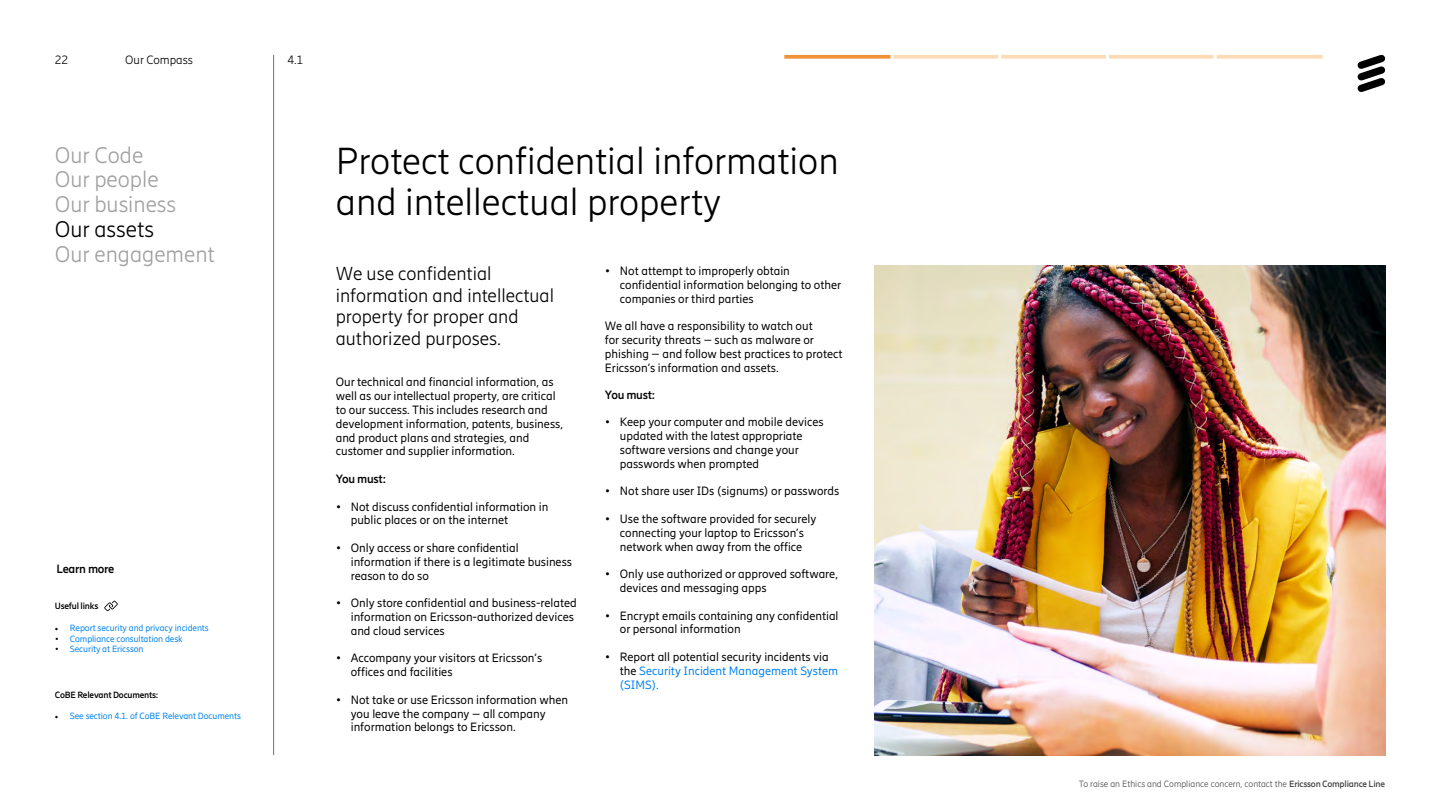
<style>
.page{position:relative;width:1440px;height:810px;background:#fff}
.page>*{position:absolute;margin:0;border:0;box-sizing:border-box;transform-origin:0 0}
.t1{font:300 37.5px/41.2px "Ericsson Hilda";color:#000}
.t2{font:300 22.5px/24.8px "Ericsson Hilda";color:#a0a0a0}
.t3{font:300 22.5px "Ericsson Hilda";color:#000}
.t4{font:300 18.75px/21.6px "Ericsson Hilda";color:#000}
.t5{font:12px/13.8px "Ericsson Hilda";color:#000}
.t6{font:700 12px "Ericsson Hilda";letter-spacing:-.025em;color:#000}
.t7{font:300 12px "Ericsson Hilda";color:#000}
.t8{font:9px "Ericsson Hilda";letter-spacing:-.01em;color:#0082f0}
.t9{font:300 9px "Ericsson Hilda";color:#484848}
.t10{font:700 9px "Ericsson Hilda";letter-spacing:-.025em;color:#000}
.s1{font-family:"Minion Pro";color:#000}
.s2{color:#000}
.s3{color:#0082f0}
.s4{font-weight:700}
</style>
<div class="page">
<svg style="left:1358px;top:55px;width:27px;height:37px"></svg>
<svg style="left:784px;top:55px;width:107px;height:4px"></svg>
<svg style="left:894px;top:55px;width:104px;height:4px"></svg>
<svg style="left:1001px;top:55px;width:105px;height:4px"></svg>
<svg style="left:1109px;top:55px;width:105px;height:4px"></svg>
<svg style="left:1217px;top:55px;width:106px;height:4px"></svg>
<hr style="left:273px;top:55px;width:1px;height:700px;background:#727272">
<svg style="left:104px;top:601px;width:14px;height:10px"></svg>
<img style="left:874px;top:266px;width:511px;height:489px">
<p class="t7" style="left:55px;top:53px;width:15px">22</p>
<p class="t7" style="left:125px;top:53px;width:69px">Our Compass</p>
<h2 class="t2" style="left:55px;top:143px;width:123px">Our Code<br>Our people<br>Our business</h2>
<h2 class="t3" style="left:55px;top:217px;width:101px">Our assets</h2>
<h2 class="t2" style="left:55px;top:242px;width:161px">Our engagement</h2>
<p class="t6" style="left:56px;top:562px;width:60px">Learn more</p>
<p class="t10" style="left:55px;top:601px;width:45px">Useful links</p>
<p class="t8" style="left:55px;top:623px;width:155px"><span class="s1">•</span> Report security and privacy incidents</p>
<p class="t8" style="left:55px;top:633px;width:129px"><span class="s2">•</span> Compliance consultation desk</p>
<p class="t8" style="left:55px;top:644px;width:90px"><span class="s2">•</span> Security at Ericsson</p>
<p class="t10" style="left:55px;top:689px;width:105px">CoBE Relevant Documents:</p>
<p class="t8" style="left:55px;top:711px;width:187px"><span class="s1">•</span> See section 4.1. of CoBE Relevant Documents</p>
<p class="t7" style="left:288px;top:53px;width:17px">4.1</p>
<h1 class="t1" style="left:336px;top:141px;width:504px">Protect confidential information and intellectual property</h1>
<h3 class="t4" style="left:336px;top:263px;width:220px">We use confidential information and intellectual property for proper and authorized purposes.</h3>
<p class="t5" style="left:336px;top:375px;width:229px">Our technical and financial information, as well as our intellectual property, are critical to our success. This includes research and development information, patents, business, and product plans and strategies, and customer and supplier information.</p>
<p class="t6" style="left:336px;top:472px;width:52px">You must:</p>
<p class="t5" style="left:351px;top:500px;width:199px;text-indent:-15px">• Not discuss confidential information in public places or on the internet</p>
<p class="t5" style="left:351px;top:541px;width:223px;text-indent:-15px">• Only access or share confidential information if there is a legitimate business reason to do so</p>
<p class="t5" style="left:351px;top:596px;width:228px;text-indent:-15px">• Only store confidential and business-related information on Ericsson-authorized devices and cloud services</p>
<p class="t5" style="left:351px;top:651px;width:193px;text-indent:-15px">• Accompany your visitors at Ericsson’s offices and facilities</p>
<p class="t5" style="left:351px;top:693px;width:219px;text-indent:-15px">• Not take or use Ericsson information when you leave the company – all company information belongs to Ericsson.</p>
<p class="t5" style="left:620px;top:264px;width:223px;text-indent:-15px">• Not attempt to improperly obtain confidential information belonging to other companies or third parties</p>
<p class="t5" style="left:605px;top:319px;width:239px">We all have a responsibility to watch out<br>for security threats – such as malware or phishing – and follow best practices to protect Ericsson’s information and assets.</p>
<p class="t6" style="left:605px;top:388px;width:52px">You must:</p>
<p class="t5" style="left:620px;top:415px;width:205px;text-indent:-15px">• Keep your computer and mobile devices updated with the latest appropriate software versions and change your passwords when prompted</p>
<p class="t5" style="left:605px;top:484px;width:236px">• Not share user IDs (signums) or passwords</p>
<p class="t5" style="left:605px;top:512px;width:213px;text-align:center">• Use the software provided for securely connecting your laptop to Ericsson’s network when away from the office</p>
<p class="t5" style="left:620px;top:567px;width:220px;text-indent:-15px">• Only use authorized or approved software, devices and messaging apps</p>
<p class="t5" style="left:620px;top:609px;width:220px;text-indent:-15px">• Encrypt emails containing any confidential or personal information</p>
<p class="t5" style="left:620px;top:650px;width:220px;text-indent:-15px">• Report all potential security incidents via the <span class="s3">Security Incident Management System (SIMS).</span></p>
<p class="t9" style="left:1079px;top:779px;width:308px">To raise an Ethics and Compliance concern, contact the <span class="s4">Ericsson Compliance Line</span></p>
</div>
